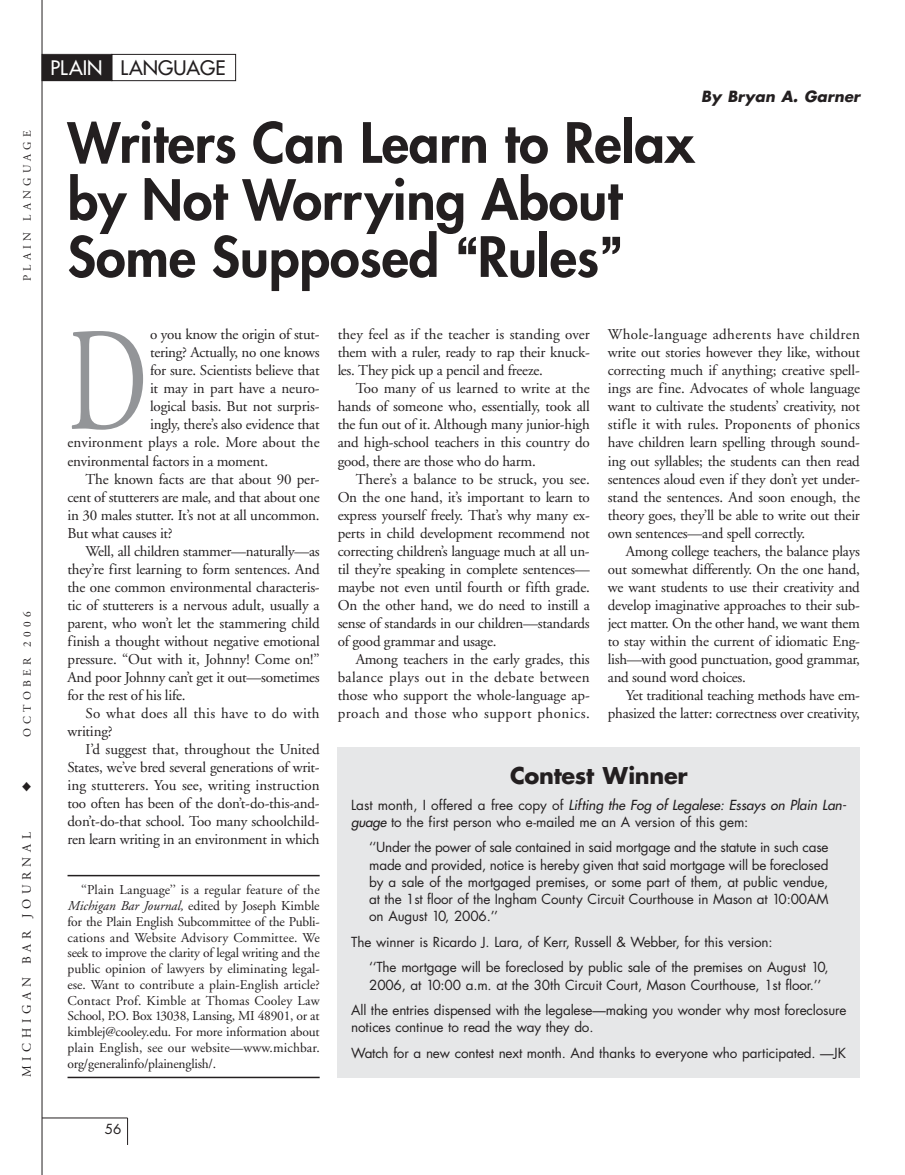
<style>
.page{position:relative;width:905px;height:1175px;background:#fff}
.page>*{position:absolute;margin:0;border:0;box-sizing:border-box;transform-origin:0 0}
.t1{font:147px "Adobe Garamond";color:#939598;scale:.7 1}
.t2{font:800 54px/57px "Futura";color:#231f20}
.t3{font:700 22.5px "Futura";letter-spacing:-.015em;color:#231f20}
.t4{font:19.5px "Futura";color:#231f20}
.t5{font:15px/18px "Adobe Garamond";letter-spacing:-.015em;color:#231f20;text-align:justify}
.t6{font:15px "Adobe Garamond";letter-spacing:.005em;color:#231f20}
.t7{font:15px "Adobe Garamond";letter-spacing:.02em;color:#231f20}
.t8{font:italic 700 15px "Futura";color:#231f20}
.t9{font:13.5px/17.2px "Futura";letter-spacing:-.01em;color:#231f20}
.t10{font:13.5px/15.8px "Adobe Garamond";letter-spacing:-.015em;color:#231f20;text-align:justify}
.t11{font:12.75px "Adobe Garamond";letter-spacing:.375em;color:#231f20}
.t12{font:11.25px "Adobe Garamond";letter-spacing:.375em;color:#231f20}
.s1{color:#fff}
.s2{font-family:"Helvetica Neue";font-weight:700}
.s3{font-style:italic}
</style>
<div class="page">
<div style="left:42px;top:55px;width:69px;height:25px;background:#231f20"></div>
<div style="left:42px;top:54px;width:70px;height:27px;border:1px solid #231f20"></div>
<div style="left:111px;top:54px;width:125px;height:27px;border:1px solid #231f20"></div>
<hr style="left:42px;top:0;width:1px;height:1174px;background:#231f20">
<hr style="left:42px;top:1117px;width:86px;height:1px;background:#231f20">
<svg style="left:127px;top:1118px;width:1px;height:26px"></svg>
<hr style="left:68px;top:874px;width:252px;height:2px;background:#231f20">
<hr style="left:68px;top:1076px;width:252px;height:2px;background:#231f20">
<div style="left:338px;top:747px;width:522px;height:330px;background:#e6e7e8"></div>
<p class="t12" style="left:23px;top:281px;width:152px;rotate:-90deg">PLAIN LANGUAGE</p>
<p class="t12" style="left:23px;top:736px;width:127px;rotate:-90deg">OCTOBER 2006</p>
<p class="t11" style="left:22px;top:1077px;width:247px;rotate:-90deg">MICHIGAN BAR JOURNAL</p>
<h3 class="t4" style="left:51px;top:58px;width:176px"><span class="s1">PLAIN</span> LANGUAGE</h3>
<p class="t8" style="left:701px;top:90px;width:163px">By Bryan A. Garner</p>
<h2 class="t2" style="left:68px;top:118px;width:628px">Writers Can Learn to Relax by Not Worrying About<br>Some Supposed <span class="s2">‘‘</span>Rules<span class="s2">’’</span></h2>
<p class="t5" style="left:150px;top:327px;width:171px">o you know the origin of stut-</p>
<p class="t5" style="left:150px;top:345px;width:171px">tering? Actually, no one knows</p>
<p class="t5" style="left:150px;top:363px;width:171px">for sure. Scientists believe that</p>
<p class="t5" style="left:150px;top:381px;width:171px">it may in part have a neuro-</p>
<p class="t5" style="left:150px;top:399px;width:171px">logical basis. But not surpris-</p>
<p class="t5" style="left:150px;top:417px;width:171px">ingly, there’s also evidence that</p>
<p class="t6" style="left:68px;top:437px;width:254px">environment plays a role. More about the</p>
<p class="t5" style="left:68px;top:453px;width:202px">environmental factors in a moment.</p>
<p class="t5" style="left:86px;top:471px;width:235px">The known facts are that about 90 per-</p>
<p class="t5" style="left:68px;top:489px;width:254px">cent of stutterers are male, and that about one</p>
<p class="t5" style="left:68px;top:507px;width:253px">in 30 males stutter. It’s not at all uncommon.</p>
<p class="t5" style="left:68px;top:525px;width:107px">But what causes it?</p>
<p class="t5" style="left:86px;top:543px;width:236px">Well, all children stammer—naturally—as</p>
<p class="t5" style="left:68px;top:561px;width:254px">they’re first learning to form sentences. And</p>
<p class="t5" style="left:68px;top:579px;width:254px">the one common environmental characteris-</p>
<p class="t5" style="left:68px;top:597px;width:253px">tic of stutterers is a nervous adult, usually a</p>
<p class="t5" style="left:68px;top:615px;width:254px">parent, who won’t let the stammering child</p>
<p class="t5" style="left:68px;top:633px;width:254px">finish a thought without negative emotional</p>
<p class="t5" style="left:68px;top:651px;width:254px">pressure. ‘‘Out with it, Johnny! Come on!’’</p>
<p class="t5" style="left:68px;top:669px;width:254px">And poor Johnny can’t get it out—sometimes</p>
<p class="t5" style="left:68px;top:687px;width:120px">for the rest of his life.</p>
<p class="t7" style="left:86px;top:707px;width:236px">So what does all this have to do with</p>
<p class="t5" style="left:68px;top:723px;width:47px">writing?</p>
<p class="t5" style="left:86px;top:741px;width:235px">I’d suggest that, throughout the United</p>
<p class="t5" style="left:68px;top:759px;width:254px">States, we’ve bred several generations of writ-</p>
<p class="t6" style="left:68px;top:779px;width:254px">ing stutterers. You see, writing instruction</p>
<p class="t5" style="left:68px;top:795px;width:254px">too often has been of the don’t-do-this-and-</p>
<p class="t5" style="left:68px;top:813px;width:254px">don’t-do-that school. Too many schoolchild-</p>
<p class="t5" style="left:68px;top:831px;width:254px">ren learn writing in an environment in which</p>
<h1 class="t1" style="left:68px;top:323px;width:116px">D</h1>
<p class="t10" style="left:68px;top:883px;width:254px;text-indent:14px">‘‘Plain Language’’ is a regular feature of the <span class="s3">Michigan Bar Journal,</span> edited by Joseph Kimble for the Plain English Subcommittee of the Publi&shy;cations and Website Advisory Committee. We seek to improve the clarity of legal writing and the public opinion of lawyers by eliminating legal&shy;ese. Want to contribute a plain-English article?<br>Contact Prof. Kimble at Thomas Cooley Law School, P.O. Box 13038, Lansing, MI 48901, or at kimblej@cooley.edu. For more information about plain English, see our website—www.michbar. org/generalinfo/plainenglish/.</p>
<p class="t5" style="left:338px;top:327px;width:254px">they feel as if the teacher is standing over them with a ruler, ready to rap their knuck&shy;les. They pick up a pencil and freeze.</p>
<p class="t5" style="left:338px;top:381px;width:254px;text-indent:18px">Too many of us learned to write at the hands of someone who, essentially, took all the fun out of it. Although many junior-high and high-school teachers in this country do good, there are those who do harm.</p>
<p class="t5" style="left:338px;top:471px;width:254px;text-indent:18px">There’s a balance to be struck, you see.<br>On the one hand, it’s important to learn to express yourself freely. That’s why many ex&shy;perts in child development recommend not correcting children’s language much at all un&shy;til they’re speaking in complete sentences— maybe not even until fourth or fifth grade.<br>On the other hand, we do need to instill a sense of standards in our children—standards of good grammar and usage.</p>
<p class="t5" style="left:338px;top:651px;width:254px;text-indent:18px">Among teachers in the early grades, this balance plays out in the debate between those who support the whole-language ap&shy;proach and those who support phonics.</p>
<p class="t5" style="left:608px;top:327px;width:254px">Whole-language adherents have children write out stories however they like, without correcting much if anything; creative spell&shy;ings are fine. Advocates of whole language want to cultivate the students’ creativity, not stifle it with rules. Proponents of phonics have children learn spelling through sound&shy;ing out syllables; the students can then read sentences aloud even if they don’t yet under&shy;stand the sentences. And soon enough, the theory goes, they’ll be able to write out their own sentences—and spell correctly.</p>
<p class="t5" style="left:608px;top:543px;width:254px;text-indent:18px">Among college teachers, the balance plays out somewhat differently. On the one hand, we want students to use their creativity and develop imaginative approaches to their sub&shy;ject matter. On the other hand, we want them to stay within the current of idiomatic Eng&shy;lish—with good punctuation, good grammar, and sound word choices.</p>
<p class="t5" style="left:608px;top:687px;width:254px;text-align:right">Yet traditional teaching methods have em&shy;phasized the latter: correctness over creativity,</p>
<h3 class="t3" style="left:510px;top:765px;width:179px">Contest Winner</h3>
<p class="t9" style="left:351px;top:797px;width:499px">L a s t m o n t h , I o f fe re d a f r e e c o py o f <span class="s3">Lifting the Fog of Legalese: Essays on Plain Lan&shy;guage</span> to the first person who e-mailed me an A version of this gem:</p>
<p class="t9" style="left:369px;top:839px;width:461px;text-align:justify">‘‘Under the power of sale contained in said mortgage and the statute in such case made and provided, notice is hereby given that said mortgage will be foreclosed by a sale of the mortgaged premises, or some part of them, at public vendue, at the 1st floor of the Ingham County Circuit Courthouse in Mason at 10:00AM on August 10, 2006.’’</p>
<p class="t9" style="left:369px;top:930px;width:461px;line-height:25.5px;text-indent:-18px">The winner is Ricardo J. Lara, of Kerr, Russell &amp; Webber, for this version:<br>‘‘The mortgage will be foreclosed by public sale of the premises on August 10,</p>
<p class="t9" style="left:351px;top:973px;width:497px;line-height:25.5px;text-align:center">2006, at 10:00 a.m. at the 30th Circuit Court, Mason Courthouse, 1st floor.’’<br>All the entries dispensed with the legalese—making you wonder why most foreclosure</p>
<p class="t9" style="left:351px;top:1015px;width:496px;line-height:25.5px">notices continue to read the way they do.<br>Watch for a new contest next month. And thanks to everyone who participated. —JK</p>
<p class="t9" style="left:105px;top:1122px;width:18px">56</p>
</div>
